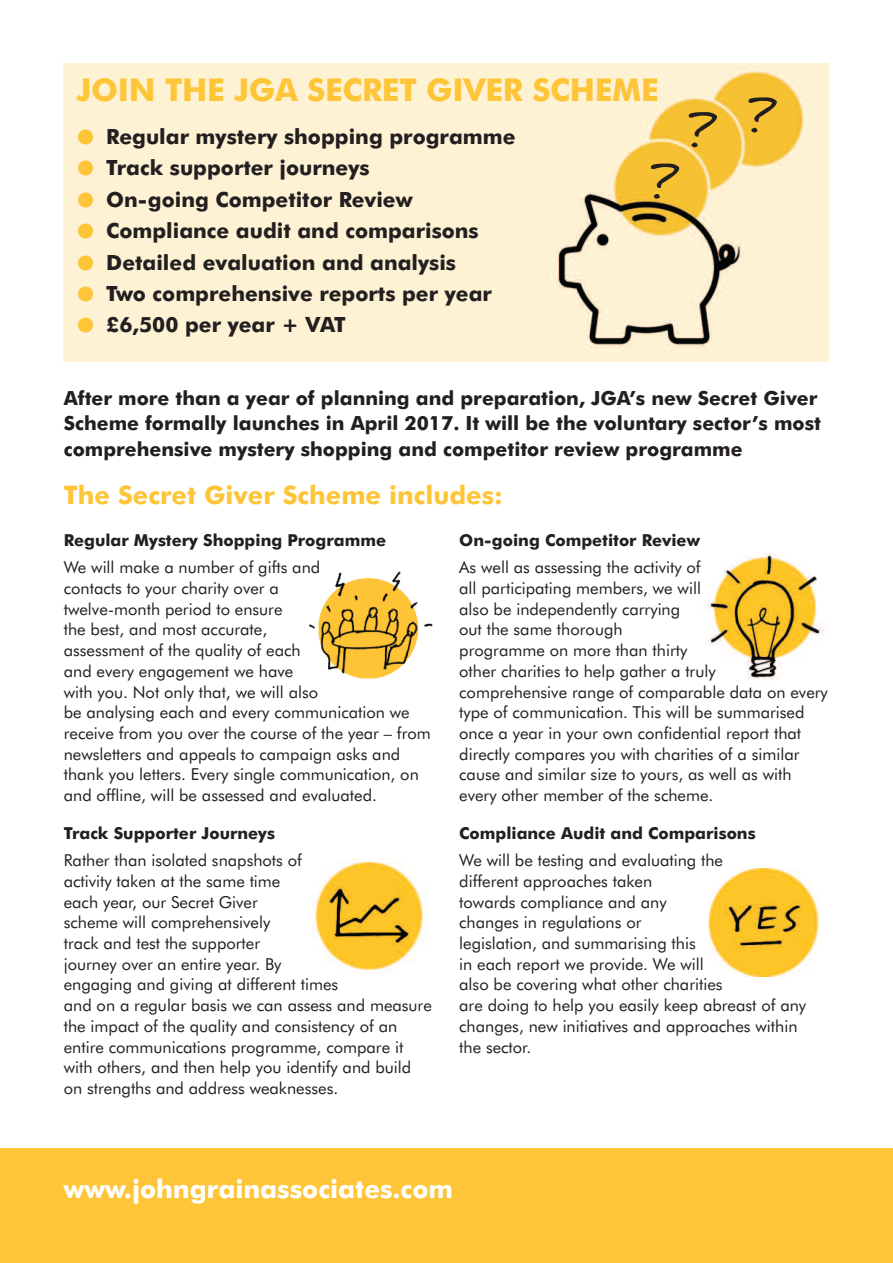
<style>
.page{position:relative;width:893px;height:1263px;background:#fff}
.page>*{position:absolute;margin:0;border:0;box-sizing:border-box;transform-origin:0 0}
.t1{font:700 31.5px "Futura BT";letter-spacing:-.01em;color:#ffc538}
.t2{font:700 25.8px "Futura BT";color:#fff}
.t3{font:700 25.5px "Futura BT";color:#ffc538}
.t4{font:700 21px/31.3px "Futura BT";color:#231f20}
.t5{font:700 19.5px/25.5px "Futura BT";color:#231f20}
.t6{font:16.5px/20.7px "Futura BT";color:#231f20}
.t7{font:700 16.5px "Futura BT";color:#231f20}
</style>
<div class="page">
<div style="left:64px;top:64px;width:765px;height:298px;background:#fef2d4"></div>
<div style="left:0;top:1148px;width:893px;height:115px;background:#ffc538"></div>
<img style="left:305px;top:561px;width:129px;height:128px;border-radius:50%">
<img style="left:701px;top:554px;width:128px;height:126px;border-radius:50%">
<img style="left:708px;top:868px;width:111px;height:109px">
<img style="left:313px;top:860px;width:112px;height:113px">
<img style="left:551px;top:66px;width:253px;height:286px">
<svg style="left:651px;top:164px;width:28px;height:35px"></svg>
<svg style="left:689px;top:112px;width:28px;height:35px"></svg>
<svg style="left:749px;top:97px;width:28px;height:36px"></svg>
<h1 class="t1" style="left:77px;top:77px;width:584px">JOIN THE JGA SECRET GIVER SCHEME</h1>
<p class="t4" style="left:106px;top:123px;width:411px">Regular mystery shopping programme<br>Track supporter journeys<br>On-going Competitor Review<br>Compliance audit and comparisons<br>Detailed evaluation and analysis<br>Two comprehensive reports per year £6,500 per year + VAT</p>
<p class="t5" style="left:64px;top:387px;width:759px">After more than a year of planning and preparation, JGA’s new Secret Giver<br>Scheme formally launches in April 2017. It will be the voluntary sector’s most comprehensive mystery shopping and competitor review programme</p>
<h3 class="t3" style="left:64px;top:485px;width:441px">The Secret Giver Scheme includes:</h3>
<p class="t7" style="left:459px;top:533px;width:242px">On-going Competitor Review</p>
<p class="t6" style="left:459px;top:558px;width:370px">As well as assessing the activity of<br>all participating members, we will<br>also be independently carrying<br>out the same thorough<br>programme on more than thirty<br>other charities to help gather a truly<br>comprehensive range of comparable data on every type of communication. This will be summarised once a year in your own confidential report that directly compares you with charities of a similar cause and similar size to yours, as well as with every other member of the scheme.</p>
<p class="t7" style="left:459px;top:826px;width:298px">Compliance Audit and Comparisons</p>
<p class="t6" style="left:459px;top:851px;width:348px">We will be testing and evaluating the<br>different approaches taken<br>towards compliance and any<br>changes in regulations or<br>legislation, and summarising this<br>in each report we provide. We will<br>also be covering what other charities<br>are doing to help you easily keep abreast of any changes, new initiatives and approaches within the sector.</p>
<p class="t7" style="left:64px;top:533px;width:324px">Regular Mystery Shopping Programme</p>
<p class="t6" style="left:64px;top:558px;width:369px">We will make a number of gifts and<br>contacts to your charity over a<br>twelve-month period to ensure<br>the best, and most accurate,<br>assessment of the quality of each<br>and every engagement we have<br>with you. Not only that, we will also<br>be analysing each and every communication we receive from you over the course of the year – from newsletters and appeals to campaign asks and thank you letters. Every single communication, on and offline, will be assessed and evaluated.</p>
<p class="t7" style="left:64px;top:826px;width:213px">Track Supporter Journeys</p>
<p class="t6" style="left:64px;top:851px;width:370px">Rather than isolated snapshots of<br>activity taken at the same time<br>each year, our Secret Giver<br>scheme will comprehensively<br>track and test the supporter<br>journey over an entire year. By<br>engaging and giving at different times<br>and on a regular basis we can assess and measure the impact of the quality and consistency of an entire communications programme, compare it with others, and then help you identify and build on strengths and address weaknesses.</p>
<h2 class="t2" style="left:64px;top:1179px;width:391px">www.johngrainassociates.com</h2>
</div>
